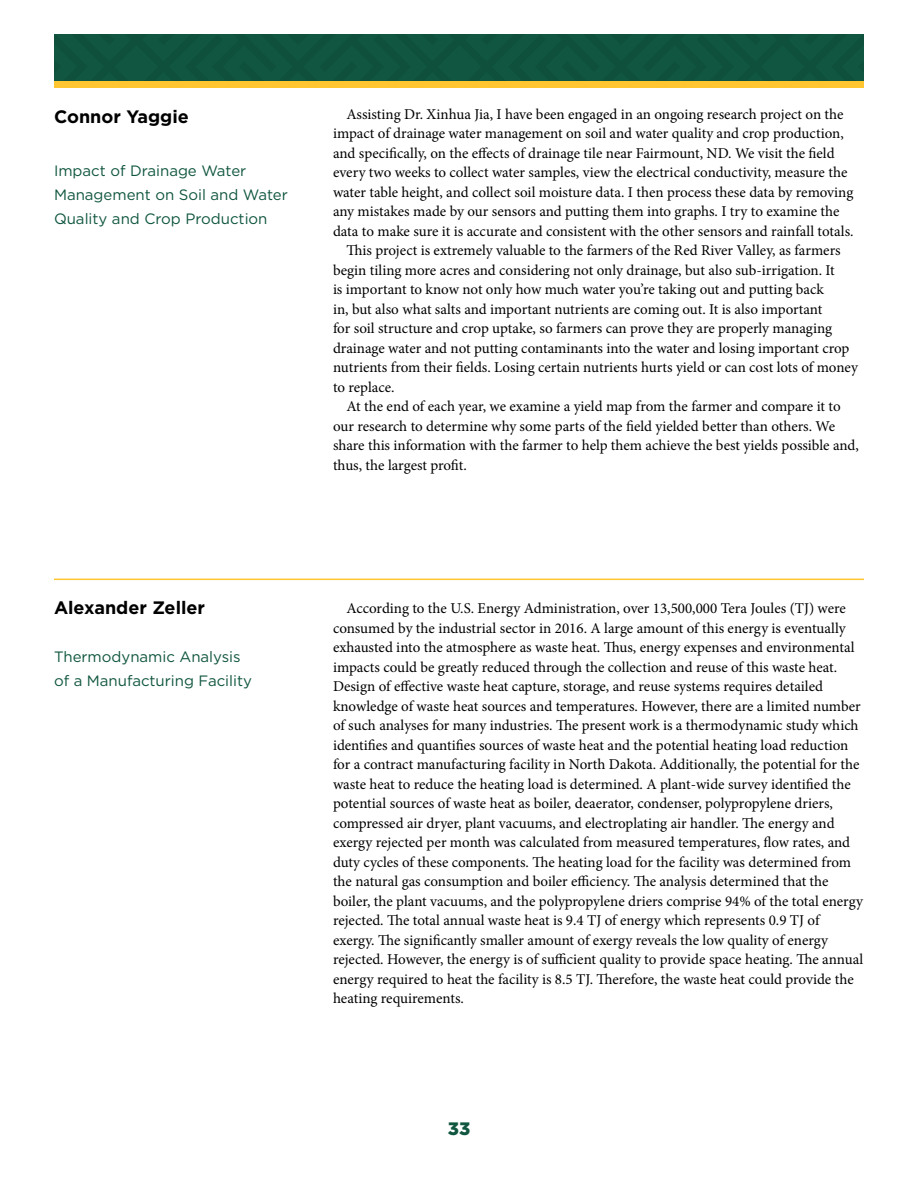
<style>
.page{position:relative;width:918px;height:1188px;background:#fff}
.page>*{position:absolute;margin:0;border:0;box-sizing:border-box;transform-origin:0 0}
.t1{font:700 18px "Gotham";color:#000}
.t2{font:900 18px "Gotham";color:#105640}
.t3{font:15px/19.5px "Minion Pro";color:#000}
.t4{font:15px/24px "Gotham";color:#105640}
</style>
<div class="page">
<div style="left:54px;top:35px;width:810px;height:46px;background:#105640"></div>
<div style="left:54px;top:81px;width:810px;height:7px;background:#ffc631"></div>
<hr style="left:54px;top:579px;width:810px;height:1px;background:#ffc631">
<p class="t1" style="left:54px;top:106px;width:136px">Connor Yaggie</p>
<p class="t4" style="left:54px;top:158px;width:235px">Impact of Drainage Water<br>Management on Soil and Water<br>Quality and Crop Production</p>
<p class="t3" style="left:346px;top:104px;width:499px">Assisting Dr. Xinhua Jia, I have been engaged in an ongoing research project on the</p>
<p class="t3" style="left:333px;top:124px;width:512px">impact of drainage water management on soil and water quality and crop production,</p>
<p class="t3" style="left:333px;top:143px;width:503px">and specifically, on the effects of drainage tile near Fairmount, ND. We visit the field</p>
<p class="t3" style="left:333px;top:163px;width:516px">every two weeks to collect water samples, view the electrical conductivity, measure the</p>
<p class="t3" style="left:333px;top:182px;width:522px">water table height, and collect soil moisture data. I then process these data by removing</p>
<p class="t3" style="left:333px;top:202px;width:508px">any mistakes made by our sensors and putting them into graphs. I try to examine the</p>
<p class="t3" style="left:333px;top:221px;width:522px">data to make sure it is accurate and consistent with the other sensors and rainfall totals.</p>
<p class="t3" style="left:346px;top:241px;width:496px">This project is extremely valuable to the farmers of the Red River Valley, as farmers</p>
<p class="t3" style="left:333px;top:260px;width:503px">begin tiling more acres and considering not only drainage, but also sub-irrigation. It</p>
<p class="t3" style="left:333px;top:280px;width:492px">is important to know not only how much water you’re taking out and putting back</p>
<p class="t3" style="left:333px;top:299px;width:491px">in, but also what salts and important nutrients are coming out. It is also important</p>
<p class="t3" style="left:333px;top:319px;width:501px">for soil structure and crop uptake, so farmers can prove they are properly managing</p>
<p class="t3" style="left:333px;top:338px;width:518px">drainage water and not putting contaminants into the water and losing important crop</p>
<p class="t3" style="left:333px;top:358px;width:526px">nutrients from their fields. Losing certain nutrients hurts yield or can cost lots of money</p>
<p class="t3" style="left:333px;top:377px;width:63px">to replace.</p>
<p class="t3" style="left:346px;top:397px;width:496px">At the end of each year, we examine a yield map from the farmer and compare it to</p>
<p class="t3" style="left:333px;top:416px;width:504px">our research to determine why some parts of the field yielded better than others. We</p>
<p class="t3" style="left:333px;top:436px;width:527px">share this information with the farmer to help them achieve the best yields possible and,</p>
<p class="t3" style="left:333px;top:455px;width:135px">thus, the largest profit.</p>
<p class="t1" style="left:54px;top:597px;width:153px">Alexander Zeller</p>
<p class="t4" style="left:54px;top:644px;width:200px">Thermodynamic Analysis of a Manufacturing Facility</p>
<p class="t3" style="left:333px;top:599px;width:532px;text-indent:14px">According to the U.S. Energy Administration, over 13,500,000 Tera Joules (TJ) were consumed by the industrial sector in 2016. A large amount of this energy is eventually exhausted into the atmosphere as waste heat. Thus, energy expenses and environmental impacts could be greatly reduced through the collection and reuse of this waste heat.<br>Design of effective waste heat capture, storage, and reuse systems requires detailed knowledge of waste heat sources and temperatures. However, there are a limited number of such analyses for many industries. The present work is a thermodynamic study which identifies and quantifies sources of waste heat and the potential heating load reduction for a contract manufacturing facility in North Dakota. Additionally, the potential for the waste heat to reduce the heating load is determined. A plant-wide survey identified the potential sources of waste heat as boiler, deaerator, condenser, polypropylene driers, compressed air dryer, plant vacuums, and electroplating air handler. The energy and exergy rejected per month was calculated from measured temperatures, flow rates, and duty cycles of these components. The heating load for the facility was determined from the natural gas consumption and boiler efficiency. The analysis determined that the boiler, the plant vacuums, and the polypropylene driers comprise 94% of the total energy rejected. The total annual waste heat is 9.4 TJ of energy which represents 0.9 TJ of exergy. The significantly smaller amount of exergy reveals the low quality of energy rejected. However, the energy is of sufficient quality to provide space heating. The annual energy required to heat the facility is 8.5 TJ. Therefore, the waste heat could provide the heating requirements.</p>
<p class="t2" style="left:448px;top:1118px;width:24px">33</p>
</div>
